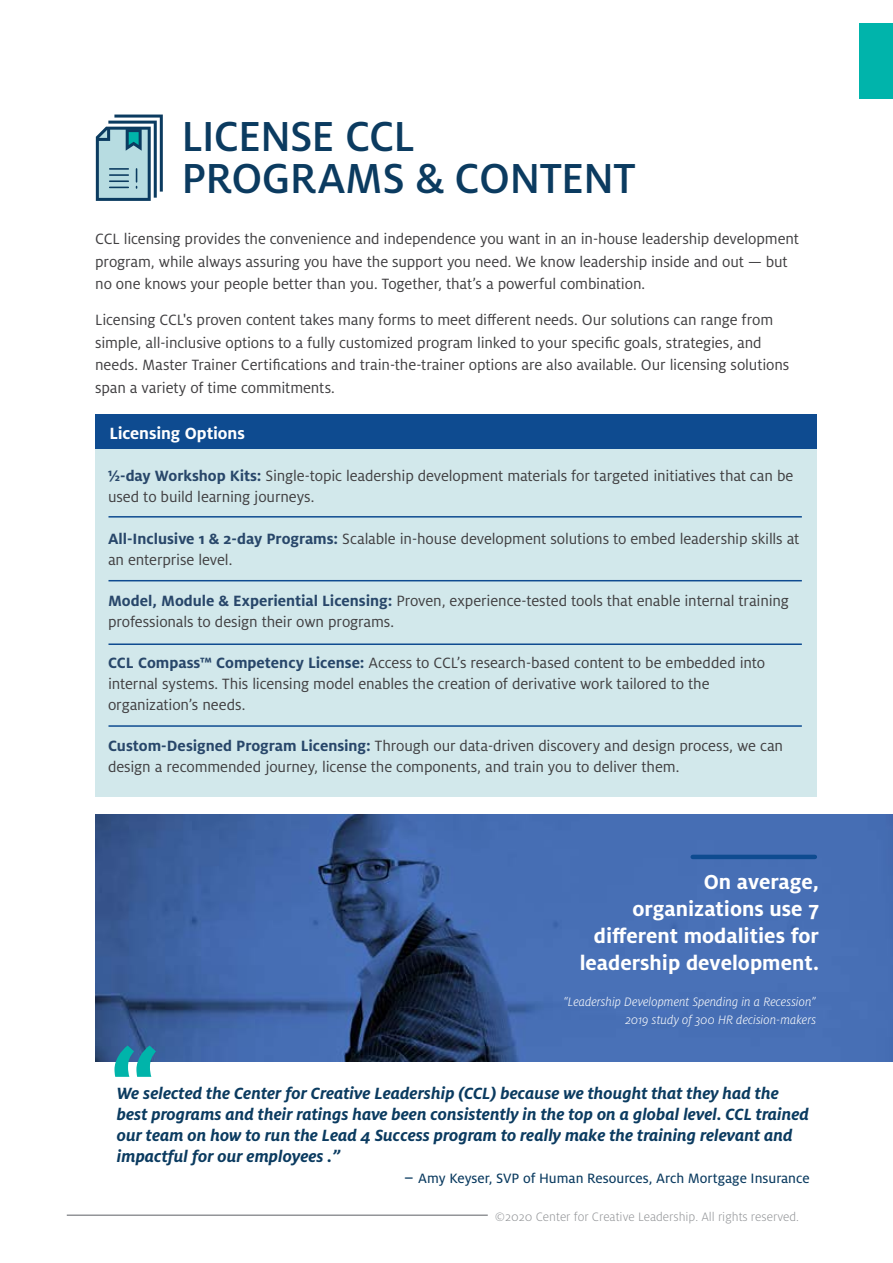
<style>
.page{position:relative;width:893px;height:1263px;background:#fff}
.page>*{position:absolute;margin:0;border:0;box-sizing:border-box;transform-origin:0 0}
.t1{font:500 46.5px/42px "Milo Pro";letter-spacing:-.015em;color:#0b3b60}
.t2{font:700 22.5px/27px "Milo Pro";color:#fff;text-align:right}
.t3{font:italic 700 18px/21px "Milo Pro";color:#0b3b60}
.t4{font:700 18px "Milo Pro";letter-spacing:-.01em;color:#fff}
.t5{font:16.5px/21px "Milo Pro";letter-spacing:-.005em;color:#414042}
.t6{font:15px "Milo Pro Text";color:#0b3b60}
.t7{font:italic 300 13.5px/18px "Milo Pro";color:#fff;text-align:right}
.t8{font:300 13.5px "Milo Pro";color:#939598}
.s1{font-weight:700;color:#28476a}
.s2{font-size:18px}
</style>
<div class="page">
<hr style="left:67px;top:1214px;width:421px;height:2px;background:#939598">
<div style="left:860px;top:23px;width:33px;height:76px;background:#00b4ab"></div>
<div style="left:96px;top:439px;width:721px;height:357px;background:#d2e8eb"></div>
<div style="left:95px;top:414px;width:722px;height:34px;background:#0e4b90"></div>
<img style="left:95px;top:815px;width:798px;height:246px">
<hr style="left:693px;top:855px;width:122px;height:4px;background:#0e4b90">
<svg style="left:114px;top:1045px;width:42px;height:32px"></svg>
<hr style="left:108px;top:516px;width:694px;height:2px;background:#0e4b90">
<hr style="left:108px;top:580px;width:694px;height:1px;background:#0e4b90">
<hr style="left:108px;top:643px;width:694px;height:2px;background:#0e4b90">
<hr style="left:108px;top:725px;width:694px;height:2px;background:#0e4b90">
<svg style="left:96px;top:115px;width:67px;height:86px;background:#89aebc"></svg>
<h1 class="t1" style="left:181px;top:116px;width:456px">LICENSE CCL<br>PROGRAMS &amp; CONTENT</h1>
<p class="t5" style="left:95px;top:228px;width:705px;line-height:22.5px">CCL licensing provides the convenience and independence you want in an in-house leadership development program, while always assuring you have the support you need. We know leadership inside and out — but no one knows your people better than you. Together, that’s a powerful combination.</p>
<p class="t5" style="left:95px;top:309px;width:696px;line-height:22.5px">Licensing CCL's proven content takes many forms to meet different needs. Our solutions can range from simple, all-inclusive options to a fully customized program linked to your specific goals, strategies, and needs. Master Trainer Certifications and train-the-trainer options are also available. Our licensing solutions span a variety of time commitments.</p>
<p class="t4" style="left:109px;top:423px;width:137px">Licensing Options</p>
<p class="t5" style="left:108px;top:466px;width:687px"><span class="s1">½-day Workshop Kits:</span> Single-topic leadership development materials for targeted initiatives that can be used to build learning journeys.</p>
<p class="t5" style="left:108px;top:528px;width:693px"><span class="s1">All-Inclusive 1 &amp; 2-day Programs:</span> Scalable in-house development solutions to embed leadership skills at an enterprise level.</p>
<p class="t5" style="left:108px;top:590px;width:682px"><span class="s1">Model, Module &amp; Experiential Licensing:</span> Proven, experience-tested tools that enable internal training professionals to design their own programs.</p>
<p class="t5" style="left:108px;top:652px;width:659px"><span class="s1">CCL Compass™ Competency License:</span> Access to CCL’s research-based content to be embedded into internal systems. This licensing model enables the creation of derivative work tailored to the organization’s needs.</p>
<p class="t5" style="left:108px;top:736px;width:677px"><span class="s1">Custom-Designed Program Licensing:</span> Through our data-driven discovery and design process, we can design a recommended journey, license the components, and train you to deliver them.</p>
<h2 class="t2" style="left:580px;top:868px;width:241px">On average, organizations use 7 different modalities for leadership development.</h2>
<p class="t7" style="left:563px;top:992px;width:254px">“Leadership Development Spending in a Recession”<br>2019 study of 300 HR decision-makers</p>
<p class="t3" style="left:117px;top:1082px;width:694px">We selected the Center for Creative Leadership (CCL) because we thought that they had the best programs and their ratings have been consistently in the top on a global level. CCL trained our team on how to run the Lead 4 Success program to really make the training relevant and impactful for our employees .”</p>
<p class="t6" style="left:404px;top:1169px;width:407px"><span class="s2">–</span> Amy Keyser, SVP of Human Resources, Arch Mortgage Insurance</p>
<p class="t8" style="left:495px;top:1209px;width:306px">©2020 Center for Creative Leadership. All rights reserved.</p>
</div>
